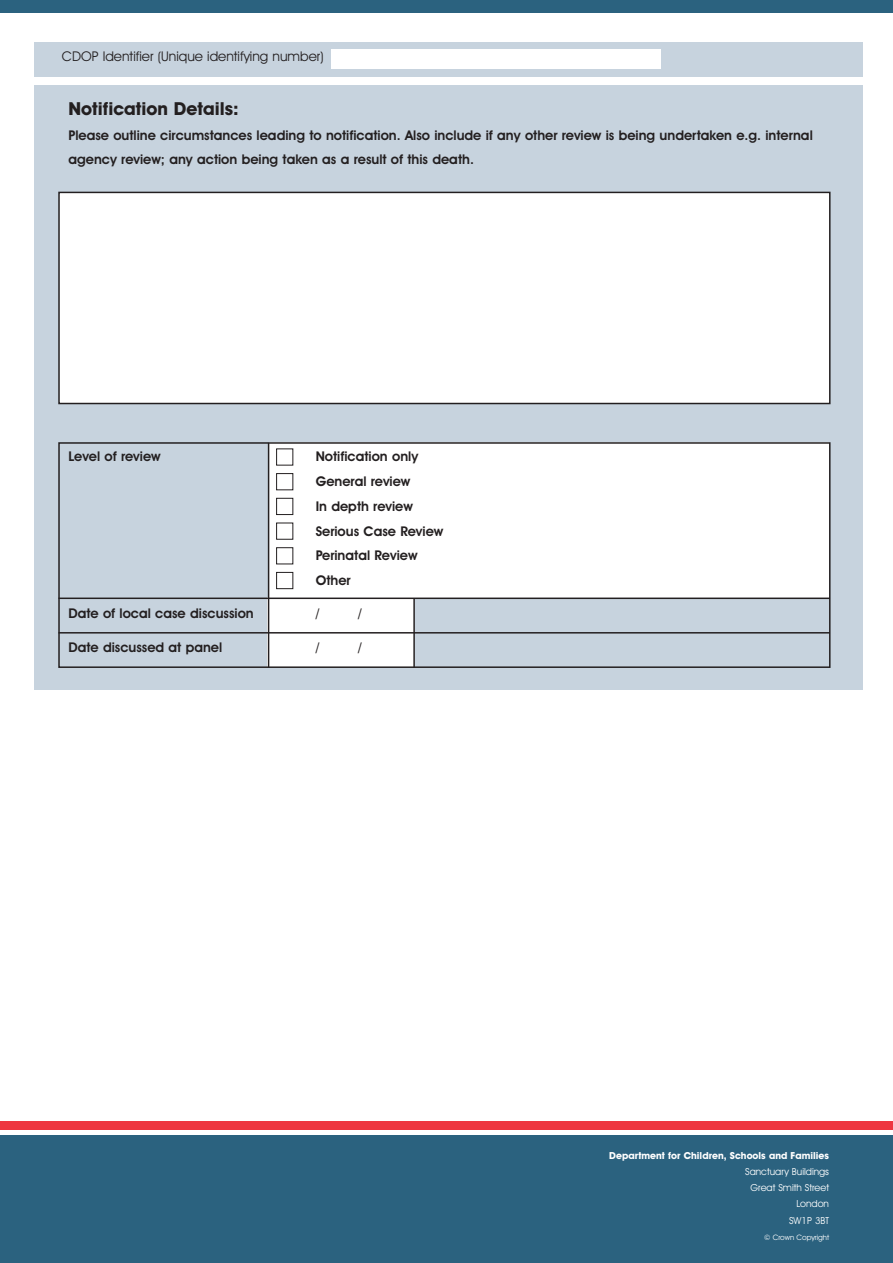
<style>
.page{position:relative;width:893px;height:1263px;background:#fff}
.page>*{position:absolute;margin:0;border:0;box-sizing:border-box;transform-origin:0 0}
.t1{font:700 18px "Avant Garde IT Cby BT";color:#231f20}
.t2{font:600 13.5px/24.8px "Avant Garde IT Cby BT";color:#231f20}
.t3{font:13.5px "Avant Garde IT Cby BT";color:#231f20}
.t4{font:9.75px/15.9px "Avant Garde IT Cby BT";color:#fff;text-align:right}
.t5{font:700 9.75px "Avant Garde IT Cby BT";color:#fff}
.t6{font:7.5px "Avant Garde IT Cby BT";color:#fff}
</style>
<div class="page">
<div style="left:34px;top:85px;width:828px;height:604px;background:#c7d3de"></div>
<div style="left:268px;top:598px;width:147px;height:69px;background:#fff"></div>
<div style="left:269px;top:442px;width:559px;height:156px;background:#fff"></div>
<div style="left:59px;top:192px;width:771px;height:212px;background:#fff"></div>
<div style="left:58px;top:192px;width:772px;height:212px;border:2px solid #231f20"></div>
<div style="left:0;top:1135px;width:892px;height:128px;background:#2b627f"></div>
<div style="left:0;top:1121px;width:892px;height:8px;background:#ee3640"></div>
<div style="left:0;top:0;width:892px;height:13px;background:#2b627f"></div>
<hr style="left:58px;top:598px;width:772px;height:1px;background:#231f20">
<hr style="left:268px;top:443px;width:1px;height:225px;background:#231f20">
<svg style="left:276px;top:448px;width:18px;height:141px"></svg>
<hr style="left:58px;top:632px;width:772px;height:2px;background:#231f20">
<hr style="left:413px;top:598px;width:2px;height:70px;background:#231f20">
<div style="left:34px;top:43px;width:828px;height:34px;background:#c7d3de"></div>
<div style="left:331px;top:50px;width:330px;height:19px;background:#fff"></div>
<div style="left:58px;top:442px;width:772px;height:226px;border:2px solid #231f20"></div>
<p class="t3" style="left:62px;top:52px;width:263px">CDOP Identifier (Unique identifying number)</p>
<h1 class="t1" style="left:68px;top:102px;width:172px">Notification Details:</h1>
<p class="t2" style="left:68px;top:124px;width:746px">Please outline circumstances leading to notification. Also include if any other review is being undertaken e.g. internal agency review; any action being taken as a result of this death.</p>
<p class="t2" style="left:68px;top:446px;width:94px">Level of review</p>
<p class="t2" style="left:316px;top:446px;width:129px">Notification only<br>General review<br>In depth review<br>Serious Case Review<br>Perinatal Review<br>Other</p>
<p class="t2" style="left:68px;top:603px;width:187px">Date of local case discussion</p>
<p class="t2" style="left:316px;top:603px;width:5px">/</p>
<p class="t2" style="left:358px;top:603px;width:5px">/</p>
<p class="t2" style="left:68px;top:636px;width:155px">Date discussed at panel</p>
<p class="t2" style="left:316px;top:636px;width:5px">/</p>
<p class="t2" style="left:358px;top:636px;width:5px">/</p>
<p class="t5" style="left:609px;top:1152px;width:221px">Department for Children, Schools and Families</p>
<p class="t4" style="left:745px;top:1164px;width:85px">Sanctuary Buildings<br>Great Smith Street<br>London</p>
<p class="t4" style="left:789px;top:1214px;width:41px">SW1P 3BT</p>
<p class="t6" style="left:764px;top:1234px;width:66px">© Crown Copyright</p>
</div>
